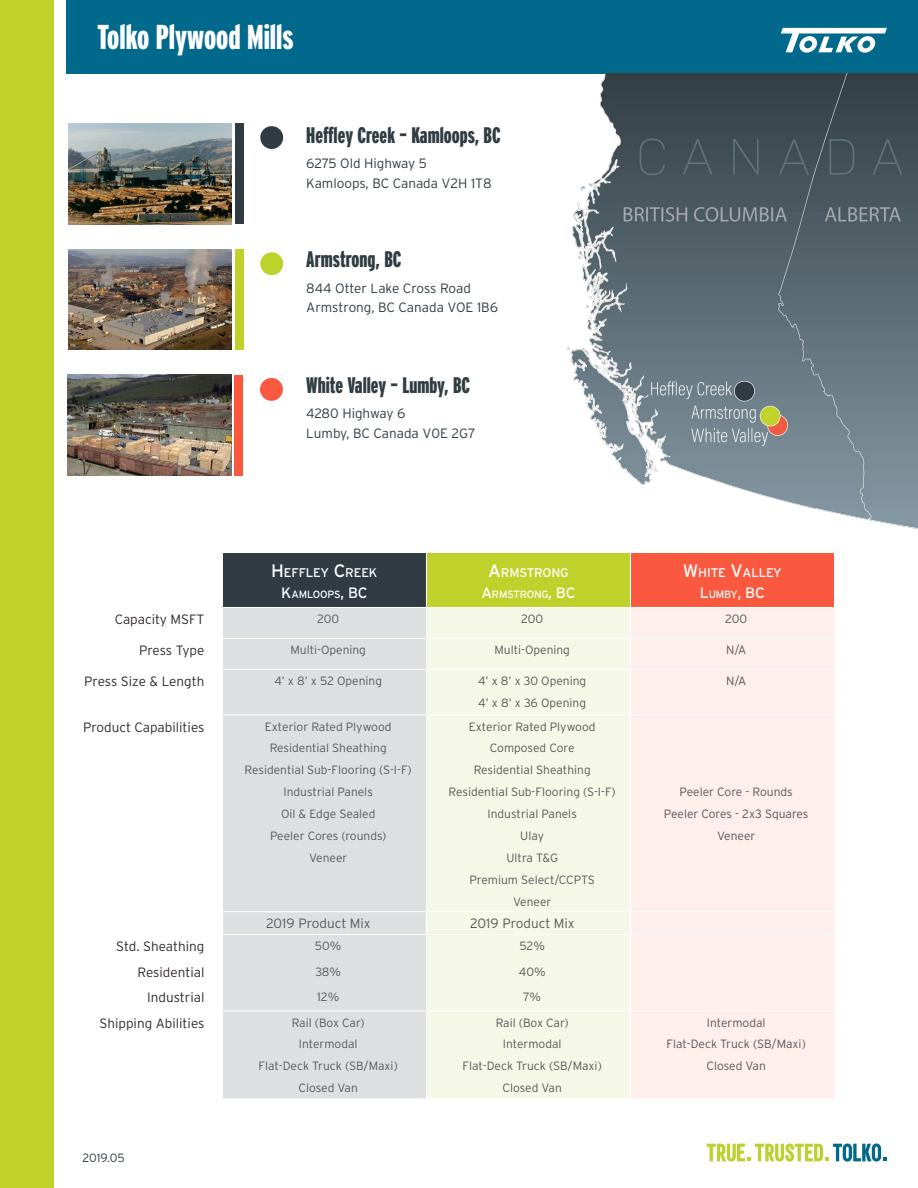
<style>
.page{position:relative;width:918px;height:1188px;background:#fff}
.page>*{position:absolute;margin:0;border:0;box-sizing:border-box;transform-origin:0 0}
.t1{font:34.5px "Interstate Black Comp";color:#fff}
.t2{font:900 extra-condensed 22.5px "Interstate";color:#303c42}
.t3{font:15px "Interstate";color:#fff}
.t4{font:300 13.5px/19.5px "Interstate";color:#303c42}
.t5{font:300 13.5px "Interstate";color:#322b29}
.t6{font:300 13.5px "Interstate";color:#58595b}
.t7{font:12.6px "Interstate";letter-spacing:-.015em;color:#fff}
.t8{font:300 12px/21.9px "Interstate";color:#58595b;text-align:center}
.t9{font:300 12px "Interstate";color:#303c42}
.t10{font:10.5px "Interstate";letter-spacing:-.015em;color:#fff}
.s1{font-size:18px}
.s2{font-size:15px}
.s3{font-size:10.5px}
</style>
<div class="page">
<div style="left:67px;top:0;width:851px;height:73px;background:#00698c"></div>
<svg style="left:781px;top:28px;width:106px;height:25px"></svg>
<svg style="left:707px;top:1143px;width:180px;height:19px"></svg>
<div style="left:222px;top:553px;width:204px;height:55px;background:#303c42"></div>
<div style="left:426px;top:553px;width:204px;height:55px;background:#bfd22b"></div>
<div style="left:630px;top:553px;width:204px;height:55px;background:#fa593f"></div>
<div style="left:223px;top:608px;width:203px;height:490px;background:#dedfe1"></div>
<div style="left:427px;top:608px;width:203px;height:490px;background:#f5f8e7"></div>
<div style="left:631px;top:608px;width:203px;height:490px;background:#feeeec"></div>
<hr style="left:222px;top:669px;width:204px;height:1px;background:#fff">
<hr style="left:426px;top:669px;width:204px;height:1px;background:#fff">
<hr style="left:630px;top:669px;width:204px;height:1px;background:#fff">
<hr style="left:222px;top:714px;width:204px;height:1px;background:#fff">
<hr style="left:426px;top:714px;width:204px;height:1px;background:#fff">
<hr style="left:630px;top:714px;width:204px;height:1px;background:#fff">
<hr style="left:222px;top:911px;width:204px;height:1px;background:#fff">
<hr style="left:426px;top:911px;width:204px;height:1px;background:#fff">
<hr style="left:630px;top:911px;width:204px;height:1px;background:#fff">
<hr style="left:222px;top:934px;width:204px;height:1px;background:#fff">
<hr style="left:426px;top:934px;width:204px;height:1px;background:#fff">
<hr style="left:630px;top:934px;width:204px;height:1px;background:#fff">
<hr style="left:222px;top:638px;width:204px;height:1px;background:#fff">
<hr style="left:426px;top:638px;width:204px;height:1px;background:#fff">
<hr style="left:630px;top:638px;width:204px;height:1px;background:#fff">
<hr style="left:222px;top:553px;width:1px;height:54px;background:#fff">
<hr style="left:426px;top:553px;width:1px;height:54px;background:#fff">
<hr style="left:630px;top:553px;width:1px;height:54px;background:#fff">
<hr style="left:222px;top:607px;width:204px;height:1px;background:#fff">
<hr style="left:426px;top:607px;width:204px;height:1px;background:#fff">
<hr style="left:630px;top:607px;width:204px;height:1px;background:#fff">
<hr style="left:222px;top:1010px;width:204px;height:2px;background:#fff">
<hr style="left:426px;top:1010px;width:204px;height:2px;background:#fff">
<hr style="left:630px;top:1010px;width:204px;height:2px;background:#fff">
<div style="left:259px;top:125px;width:26px;height:26px;background:#303c42;border-radius:50%"></div>
<div style="left:257px;top:123px;width:29px;height:29px;border:3px solid #fff;border-radius:50%"></div>
<div style="left:259px;top:251px;width:26px;height:26px;background:#bfd22b;border-radius:50%"></div>
<div style="left:257px;top:249px;width:29px;height:29px;border:3px solid #fff;border-radius:50%"></div>
<div style="left:259px;top:376px;width:25px;height:26px;background:#fa593f;border-radius:50%"></div>
<div style="left:257px;top:375px;width:29px;height:29px;border:3px solid #fff;border-radius:50%"></div>
<img style="left:68px;top:124px;width:164px;height:100px">
<div style="left:235px;top:124px;width:8px;height:100px;background:#303c42"></div>
<img style="left:68px;top:249px;width:164px;height:101px">
<div style="left:235px;top:249px;width:8px;height:101px;background:#bfd22b"></div>
<img style="left:67px;top:375px;width:165px;height:100px">
<div style="left:235px;top:375px;width:8px;height:100px;background:#fa593f"></div>
<div style="left:0;top:0;width:54px;height:1188px;background:#bfd22b"></div>
<img style="left:551px;top:73px;width:367px;height:456px">
<h1 class="t1" style="left:98px;top:18px;width:198px">Tolko Plywood Mills</h1>
<h2 class="t2" style="left:306px;top:121px;width:196px">Heffley Creek – Kamloops, BC</h2>
<p class="t4" style="left:306px;top:153px;width:187px">6275 Old Highway 5<br>Kamloops, BC Canada V2H 1T8</p>
<h2 class="t2" style="left:306px;top:246px;width:97px">Armstrong, BC</h2>
<p class="t4" style="left:306px;top:278px;width:193px">844 Otter Lake Cross Road<br>Armstrong, BC Canada VOE 1B6</p>
<h2 class="t2" style="left:306px;top:371px;width:165px">White Valley – Lumby, BC</h2>
<p class="t4" style="left:306px;top:404px;width:171px">4280 Highway 6<br>Lumby, BC Canada V0E 2G7</p>
<p class="t7" style="left:271px;top:565px;width:108px"><span class="s1">H</span>EFFLEY <span class="s1">C</span>REEK</p>
<p class="t10" style="left:281px;top:588px;width:88px"><span class="s2">K</span>AMLOOPS<span class="s2">, BC</span></p>
<p class="t7" style="left:488px;top:565px;width:82px"><span class="s1">A</span>RMSTRONG</p>
<p class="t10" style="left:481px;top:588px;width:96px"><span class="s2">A</span>RMSTRONG<span class="s2">, BC</span></p>
<p class="t7" style="left:683px;top:565px;width:101px"><span class="s1">W</span>H ITE <span class="s1">V</span>ALLEY</p>
<p class="t3" style="left:700px;top:584px;width:66px">L<span class="s3">UMBY</span>, BC</p>
<p class="t5" style="left:115px;top:612px;width:91px">Capacity MSFT</p>
<p class="t8" style="left:317px;top:608px;width:24px">200</p>
<p class="t8" style="left:521px;top:608px;width:24px">200</p>
<p class="t8" style="left:725px;top:608px;width:24px">200</p>
<p class="t5" style="left:139px;top:643px;width:67px">Press Type</p>
<p class="t8" style="left:290px;top:639px;width:77px">Multi-Opening</p>
<p class="t8" style="left:494px;top:639px;width:77px">Multi-Opening</p>
<p class="t8" style="left:726px;top:639px;width:22px">N/A</p>
<p class="t5" style="left:84px;top:674px;width:122px">Press Size &amp; Length</p>
<p class="t8" style="left:274px;top:670px;width:109px">4’ x 8’ x 52 Opening</p>
<p class="t8" style="left:478px;top:670px;width:110px;text-align:left">4’ x 8’ x 30 Opening<br>4’ x 8’ x 36 Opening</p>
<p class="t8" style="left:726px;top:670px;width:22px">N/A</p>
<p class="t5" style="left:83px;top:719px;width:123px">Product Capabilities</p>
<p class="t8" style="left:245px;top:715px;width:169px">Exterior Rated Plywood<br>Residential Sheathing<br>Residential Sub-Flooring (S-I-F)<br>Industrial Panels<br>Oil &amp; Edge Sealed<br>Peeler Cores (rounds)<br>Veneer</p>
<p class="t8" style="left:449px;top:715px;width:169px">Exterior Rated Plywood<br>Composed Core<br>Residential Sheathing<br>Residential Sub-Flooring (S-I-F)<br>Industrial Panels<br>Ulay<br>Ultra T&amp;G<br>Premium Select/CCPTS<br>Veneer</p>
<p class="t8" style="left:664px;top:781px;width:146px">Peeler Core - Rounds<br>Peeler Cores - 2x3 Squares<br>Veneer</p>
<p class="t6" style="left:266px;top:916px;width:106px">2019 Product Mix</p>
<p class="t6" style="left:470px;top:916px;width:106px">2019 Product Mix</p>
<p class="t5" style="left:116px;top:939px;width:90px">Std. Sheathing</p>
<p class="t8" style="left:315px;top:935px;width:28px">50%</p>
<p class="t8" style="left:519px;top:935px;width:27px">52%</p>
<p class="t5" style="left:138px;top:964px;width:68px">Residential</p>
<p class="t8" style="left:315px;top:960px;width:27px">38%</p>
<p class="t8" style="left:519px;top:960px;width:28px">40%</p>
<p class="t5" style="left:147px;top:990px;width:59px">Industrial</p>
<p class="t8" style="left:317px;top:986px;width:24px">12%</p>
<p class="t8" style="left:523px;top:986px;width:19px">7%</p>
<p class="t5" style="left:100px;top:1015px;width:106px">Shipping Abilities</p>
<p class="t8" style="left:259px;top:1011px;width:141px">Rail (Box Car)<br>Intermodal<br>Flat-Deck Truck (SB/Maxi)<br>Closed Van</p>
<p class="t8" style="left:463px;top:1011px;width:141px">Rail (Box Car)<br>Intermodal<br>Flat-Deck Truck (SB/Maxi)<br>Closed Van</p>
<p class="t8" style="left:667px;top:1011px;width:141px">Intermodal<br>Flat-Deck Truck (SB/Maxi)<br>Closed Van</p>
<p class="t9" style="left:82px;top:1151px;width:44px">2019.05</p>
</div>
